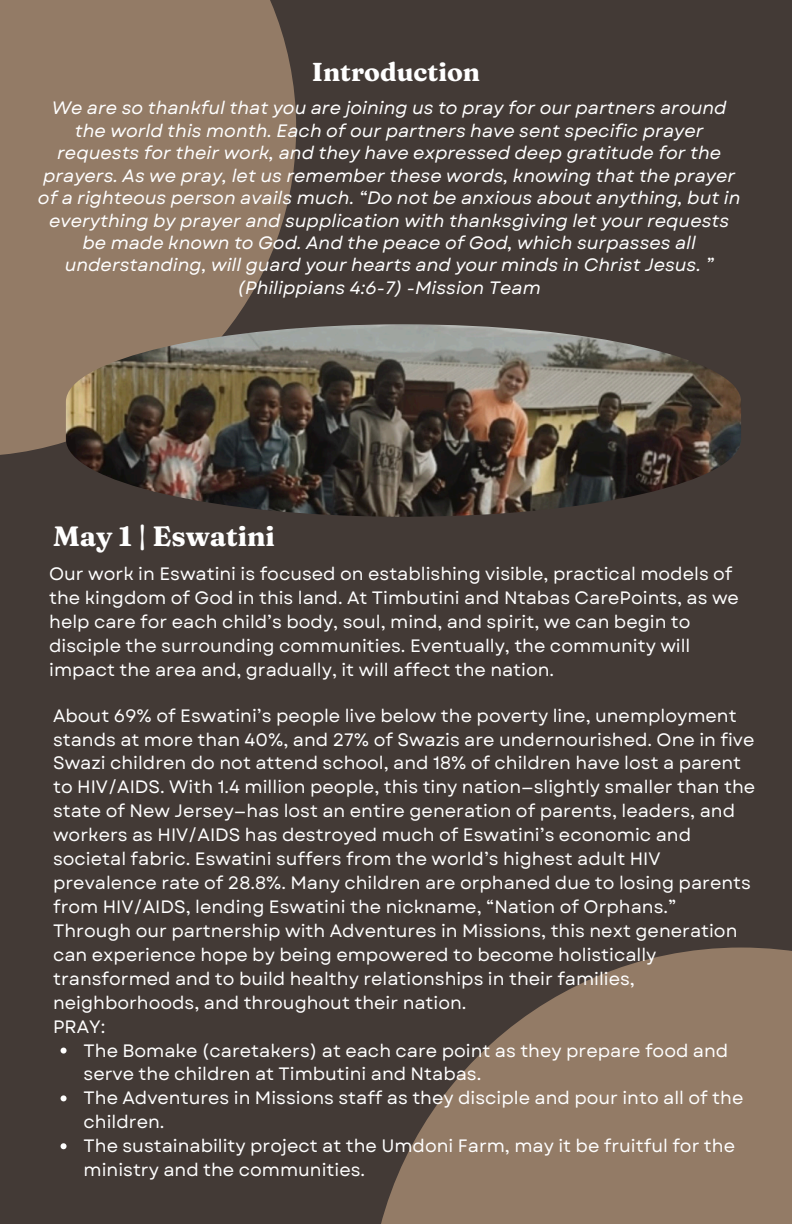
<style>
.page{position:relative;width:792px;height:1224px;background:#433a36}
.page>*{position:absolute;margin:0;border:0;box-sizing:border-box;transform-origin:0 0}
.t1{font:700 28px "Fraunces 9 pt";color:#fff}
.t2{font:700 26px "Fraunces 9 pt";color:#fff}
.t3{font:18px/24px "Garet";color:#fff}
.t4{font:italic 18px/22.4px "Garet";color:#fff;text-align:center}
</style>
<div class="page">
<div style="left:0;top:0;width:296px;height:456px;background:#937b66"></div>
<svg style="left:381px;top:948px;width:411px;height:276px;fill:#937b66"></svg>
<img style="left:66px;top:324px;width:675px;height:193px">
<svg style="left:61px;top:1048px;width:6px;height:6px"></svg>
<svg style="left:61px;top:1095px;width:6px;height:6px"></svg>
<svg style="left:61px;top:1143px;width:6px;height:6px"></svg>
<p class="t2" style="left:312px;top:55px;width:170px">Introduction</p>
<p class="t4" style="left:38px;top:97px;width:704px">We are so thankful that you are joining us to pray for our partners around the world this month. Each of our partners have sent specific prayer requests for their work, and they have expressed deep gratitude for the prayers. As we pray, let us remember these words, knowing that the prayer of a righteous person avails much. “Do not be anxious about anything, but in everything by prayer and supplication with thanksgiving let your requests be made known to God. And the peace of God, which surpasses all understanding, will guard your hearts and your minds in Christ Jesus. ” (Philippians 4:6-7) -Mission Team</p>
<h1 class="t1" style="left:53px;top:519px;width:223px">May 1 | Eswatini</h1>
<h1 class="t3" style="left:49px;top:562px;width:691px">Our work in Eswatini is focused on establishing visible, practical models of the kingdom of God in this land. At Timbutini and Ntabas CarePoints, as we help care for each child’s body, soul, mind, and spirit, we can begin to disciple the surrounding communities. Eventually, the community will impact the area and, gradually, it will affect the nation.</h1>
<p class="t3" style="left:53px;top:703px;width:704px">About 69% of Eswatini’s people live below the poverty line, unemployment stands at more than 40%, and 27% of Swazis are undernourished. One in five Swazi children do not attend school, and 18% of children have lost a parent to HIV/AIDS. With 1.4 million people, this tiny nation—slightly smaller than the state of New Jersey—has lost an entire generation of parents, leaders, and workers as HIV/AIDS has destroyed much of Eswatini’s economic and societal fabric. Eswatini suffers from the world’s highest adult HIV prevalence rate of 28.8%. Many children are orphaned due to losing parents from HIV/AIDS, lending Eswatini the nickname, “Nation of Orphans.” Through our partnership with Adventures in Missions, this next generation can experience hope by being empowered to become holistically transformed and to build healthy relationships in their families, neighborhoods, and throughout their nation.</p>
<p class="t3" style="left:53px;top:1014px;width:54px">PRAY:</p>
<p class="t3" style="left:84px;top:1038px;width:646px">The Bomake (caretakers) at each care point as they prepare food and serve the children at Timbutini and Ntabas.</p>
<p class="t3" style="left:84px;top:1086px;width:661px">The Adventures in Missions staff as they disciple and pour into all of the children.</p>
<p class="t3" style="left:84px;top:1134px;width:653px">The sustainability project at the Umdoni Farm, may it be fruitful for the ministry and the communities.</p>
</div>
